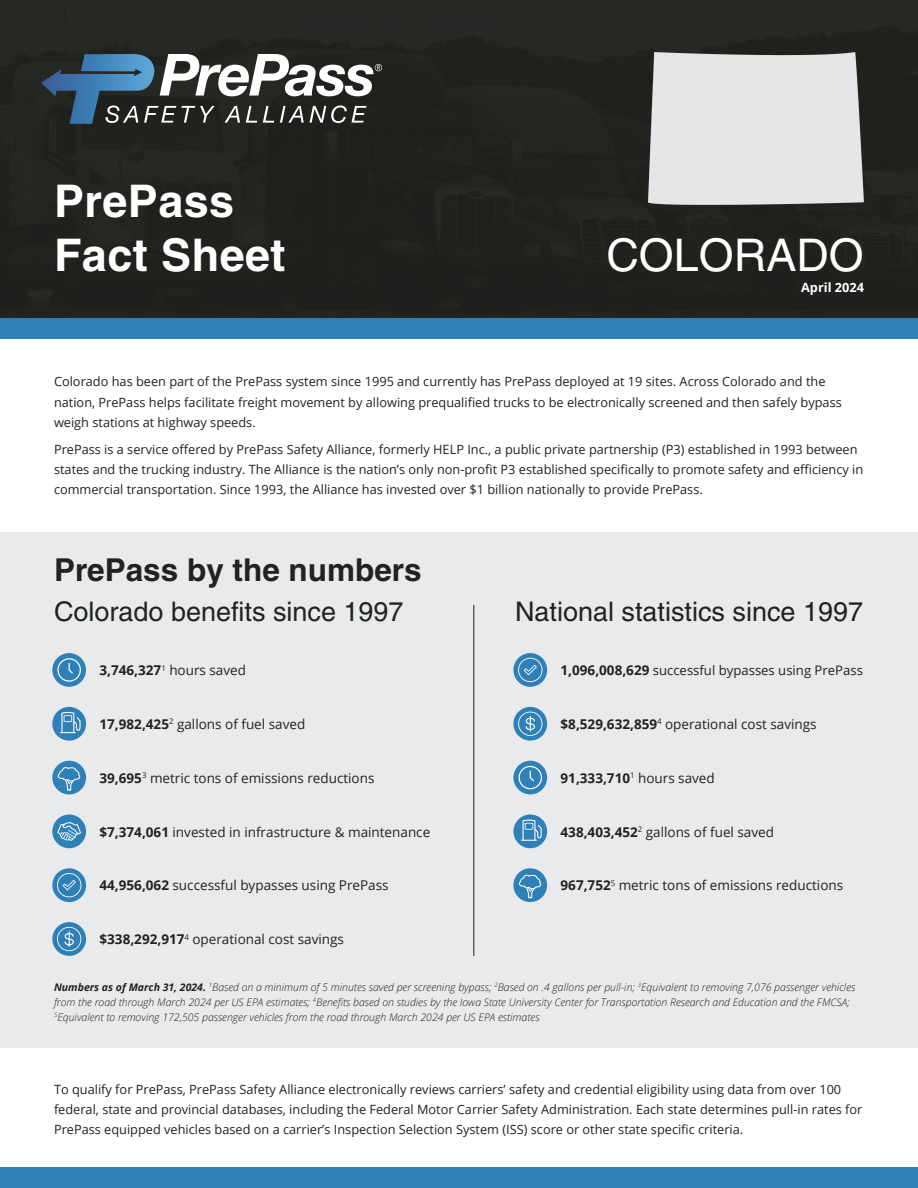
<style>
.page{position:relative;width:918px;height:1188px;background:#fff}
.page>*{position:absolute;margin:0;border:0;box-sizing:border-box;transform-origin:0 0}
.t1{font:700 45px "Helvetica";letter-spacing:.01em;color:#fff}
.t2{font:45px "Helvetica";color:#fff}
.t3{font:700 31.5px "Helvetica";color:#20231e}
.t4{font:27px "Helvetica";color:#20231e}
.t5{font:13.5px "Open Sans";color:#20231e}
.t6{font:700 13.5px "Open Sans";color:#20231e}
.t7{font:13.2px "Open Sans";color:#20231e}
.t8{font:12.75px/20.2px "Open Sans";color:#20231e}
.t9{font:700 12.75px "Open Sans";color:#fff}
.t10{font:italic 300 10.5px/15px "Open Sans";color:#20231e}
.s1{font-weight:700}
.s2{font-weight:700;font-size:13.5px}
.s3{font-weight:400}
</style>
<div class="page">
<div style="left:0;top:532px;width:918px;height:516px;background:#e8eaeb"></div>
<hr style="left:473px;top:605px;width:1px;height:351px;background:#20231e">
<div style="left:0;top:0;width:918px;height:319px;background:#20221e"></div>
<div style="left:0;top:1168px;width:918px;height:20px;background:#3080b8"></div>
<div style="left:0;top:319px;width:918px;height:20px;background:#3080b8"></div>
<div style="left:648px;top:52px;width:216px;height:152px;background:#e6e6e8"></div>
<svg style="left:41px;top:54px;width:341px;height:70px"></svg>
<div style="left:42px;top:169px;width:257px;height:117px;background:#20231e"></div>
<div style="left:594px;top:224px;width:283px;height:62px;background:#20231e"></div>
<div style="left:513px;top:815px;width:34px;height:33px;background:#3080b8;border-radius:50%"></div>
<svg style="left:521px;top:819px;width:21px;height:22px"></svg>
<div style="left:513px;top:761px;width:34px;height:33px;background:#3080b8;border-radius:50%"></div>
<svg style="left:519px;top:766px;width:23px;height:23px"></svg>
<div style="left:513px;top:868px;width:34px;height:34px;background:#3080b8;border-radius:50%"></div>
<svg style="left:519px;top:875px;width:22px;height:23px"></svg>
<svg style="left:513px;top:653px;width:34px;height:34px"></svg>
<svg style="left:518px;top:658px;width:24px;height:24px"></svg>
<svg style="left:513px;top:707px;width:34px;height:34px"></svg>
<svg style="left:518px;top:712px;width:24px;height:24px"></svg>
<div style="left:52px;top:707px;width:34px;height:34px;background:#3080b8;border-radius:50%"></div>
<svg style="left:60px;top:712px;width:21px;height:21px"></svg>
<div style="left:52px;top:653px;width:34px;height:34px;background:#3080b8;border-radius:50%"></div>
<svg style="left:57px;top:658px;width:24px;height:24px"></svg>
<div style="left:52px;top:761px;width:34px;height:33px;background:#3080b8;border-radius:50%"></div>
<svg style="left:58px;top:767px;width:22px;height:24px"></svg>
<svg style="left:52px;top:868px;width:34px;height:34px"></svg>
<svg style="left:57px;top:873px;width:24px;height:24px"></svg>
<div style="left:52px;top:815px;width:34px;height:33px;background:#3080b8;border-radius:50%"></div>
<svg style="left:57px;top:822px;width:24px;height:19px"></svg>
<svg style="left:52px;top:922px;width:34px;height:34px"></svg>
<svg style="left:57px;top:927px;width:24px;height:24px"></svg>
<p class="t1" style="left:54px;top:174px;width:182px">PrePass</p>
<p class="t1" style="left:54px;top:228px;width:233px">Fact Sheet</p>
<p class="t2" style="left:606px;top:229px;width:259px">COLORADO</p>
<p class="t9" style="left:801px;top:278px;width:64px">April 2024</p>
<p class="t8" style="left:54px;top:371px;width:789px">Colorado has been part of the PrePass system since 1995 and currently has PrePass deployed at 19 sites. Across Colorado and the nation, PrePass helps facilitate freight movement by allowing prequalified trucks to be electronically screened and then safely bypass weigh stations at highway speeds.</p>
<p class="t8" style="left:54px;top:439px;width:811px">PrePass is a service offered by PrePass Safety Alliance, formerly HELP Inc., a public private partnership (P3) established in 1993 between states and the trucking industry. The Alliance is the nation’s only non-profit P3 established specifically to promote safety and efficiency in commercial transportation. Since 1993, the Alliance has invested over $1 billion nationally to provide PrePass.</p>
<p class="t3" style="left:54px;top:551px;width:369px">PrePass by the numbers</p>
<p class="t4" style="left:54px;top:596px;width:351px">Colorado benefits since 1997</p>
<p class="t4" style="left:515px;top:596px;width:350px">National statistics since 1997</p>
<p class="t5" style="left:100px;top:661px;width:148px"><span class="s1">3,746,327</span><sup>1</sup> hours saved</p>
<p class="t7" style="left:561px;top:661px;width:304px"><span class="s2">1,096,008,629</span> successful bypasses using PrePass</p>
<p class="t5" style="left:100px;top:715px;width:207px"><span class="s1">17,982,425</span><sup>2</sup> gallons of fuel saved</p>
<p class="t5" style="left:561px;top:715px;width:258px"><span class="s1">$8,529,632,859</span><sup>4</sup> operational cost savings</p>
<p class="t5" style="left:100px;top:769px;width:276px"><span class="s1">39,695</span><sup>3</sup> metric tons of emissions reductions</p>
<p class="t6" style="left:561px;top:768px;width:156px">91,333,710<sup>1</sup> <span class="s3">hours saved</span></p>
<p class="t5" style="left:100px;top:822px;width:332px"><span class="s1">$7,374,061</span> invested in infrastructure &amp; maintenance</p>
<p class="t5" style="left:561px;top:822px;width:215px"><span class="s1">438,403,452</span><sup>2</sup> gallons of fuel saved</p>
<p class="t5" style="left:100px;top:876px;width:291px"><span class="s1">44,956,062</span> successful bypasses using PrePass</p>
<p class="t5" style="left:561px;top:876px;width:284px"><span class="s1">967,752</span><sup>5</sup> metric tons of emissions reductions</p>
<p class="t5" style="left:100px;top:930px;width:246px"><span class="s1">$338,292,917</span><sup>4</sup> operational cost savings</p>
<p class="t10" style="left:54px;top:979px;width:803px"><span class="s1">Numbers as of March 31, 2024.</span> <sup>1</sup>Based on a minimum of 5 minutes saved per screening bypass; <sup>2</sup>Based on .4 gallons per pull-in; <sup>3</sup>Equivalent to removing 7,076 passenger vehicles from the road through March 2024 per US EPA estimates; <sup>4</sup>Benefits based on studies by the Iowa State University Center for Transportation Research and Education and the FMCSA;<br><sup>5</sup>Equivalent to removing 172,505 passenger vehicles from the road through March 2024 per US EPA estimates</p>
<p class="t8" style="left:54px;top:1078px;width:810px">To qualify for PrePass, PrePass Safety Alliance electronically reviews carriers’ safety and credential eligibility using data from over 100 federal, state and provincial databases, including the Federal Motor Carrier Safety Administration. Each state determines pull-in rates for<br>PrePass equipped vehicles based on a carrier’s Inspection Selection System (ISS) score or other state specific criteria.</p>
</div>
